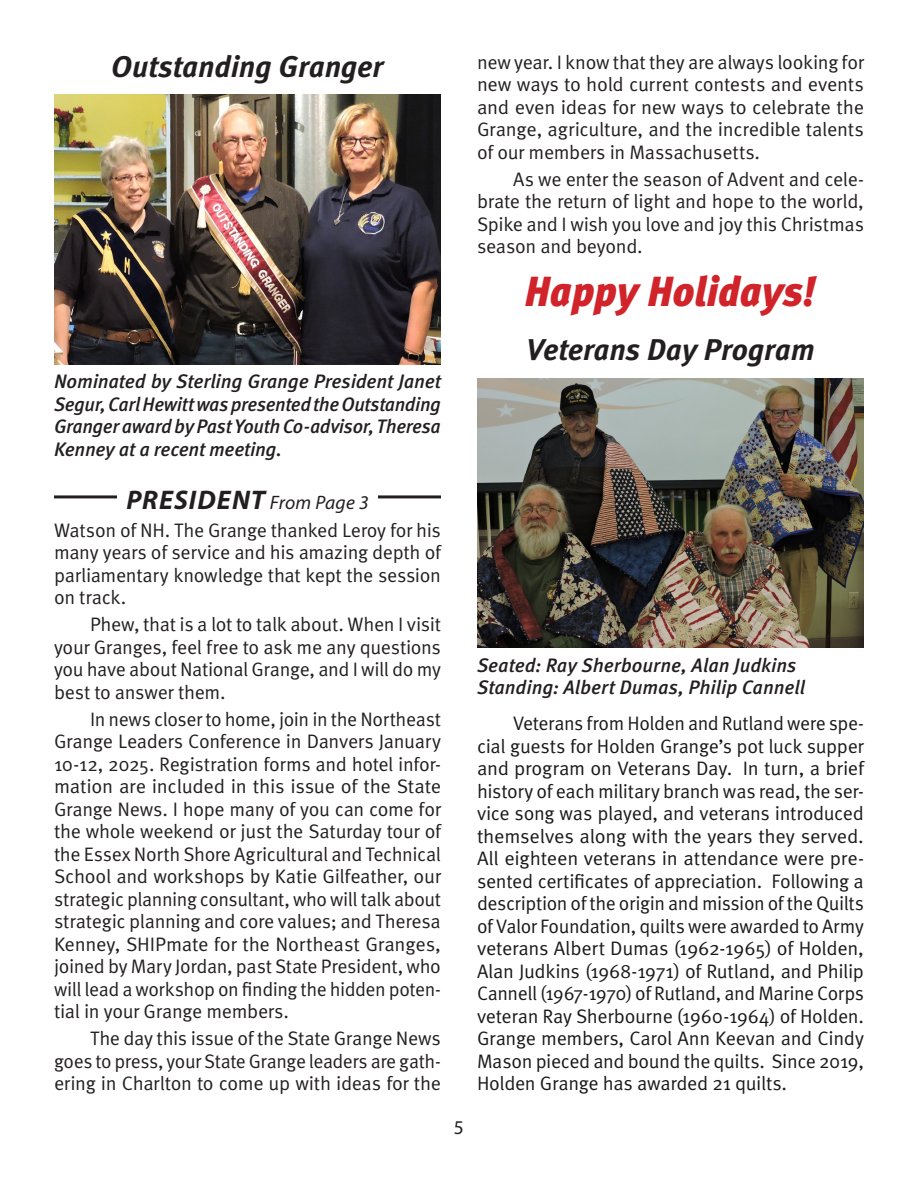
<style>
.page{position:relative;width:918px;height:1188px;background:#fff}
.page>*{position:absolute;margin:0;border:0;box-sizing:border-box;transform-origin:0 0}
.t1{font:italic 900 42px "Meta Pro";letter-spacing:-.01em;color:#d1232a;scale:.95 1}
.Headline{font:italic 700 30px "Meta Pro";letter-spacing:-.005em;color:#231f20}
.t2{font:italic 700 27px "Myriad Pro";letter-spacing:.04em;color:#231f20}
.Body_Copy_with_Inden{font:19.5px/22.5px "Meta Pro Norm";letter-spacing:-.02em;color:#231f20;text-align:justify}
.Body_Copy_with_Inden-2{font:19.5px/22.5px "Meta Pro Norm";letter-spacing:-.025em;color:#1a1a1a;text-align:justify}
.Cutline{font:italic 500 19.5px/22.5px "Meta Pro";letter-spacing:-.01em;color:#231f20;text-align:justify}
.t3{font:19.5px "Myriad Pro";color:#231f20}
.s1{font-weight:400;font-size:19.5px}
</style>
<div class="page">
<hr style="left:54px;top:495px;width:387px;height:3px;background:#231f20">
<div style="left:117px;top:486px;width:261px;height:25px;background:#fff"></div>
<img style="left:54px;top:94px;width:387px;height:270px">
<img style="left:477px;top:378px;width:387px;height:270px">
<p class="Headline" style="left:111px;top:43px;width:274px">Outstanding Granger</p>
<p class="Cutline" style="left:54px;top:369px;width:389px">Nominated by Sterling Grange President Janet Segur, Carl Hewitt was presented the Outstanding Granger award by Past Youth Co-advisor, Theresa Kenney at a recent meeting.</p>
<p class="t2" style="left:126px;top:483px;width:244px">PRESIDENT <span class="s1">From Page 3</span></p>
<p class="Body_Copy_with_Inden" style="left:54px;top:517px;width:389px">Watson of NH. The Grange thanked Leroy for his many years of service and his amazing depth of parliamentary knowledge that kept the session on track.</p>
<p class="Body_Copy_with_Inden" style="left:54px;top:612px;width:389px;text-indent:36px">Phew, that is a lot to talk about. When I visit your Granges, feel free to ask me any questions you have about National Grange, and I will do my best to answer them.</p>
<p class="Body_Copy_with_Inden" style="left:54px;top:706px;width:389px;text-indent:36px">In news closer to home, join in the Northeast Grange Leaders Conference in Danvers January 10-12, 2025. Registration forms and hotel infor&shy;mation are included in this issue of the State Grange News. I hope many of you can come for the whole weekend or just the Saturday tour of the Essex North Shore Agricultural and Technical School and workshops by Katie Gilfeather, our strategic planning consultant, who will talk about strategic planning and core values; and Theresa Kenney, SHIPmate for the Northeast Granges, joined by Mary Jordan, past State President, who will lead a workshop on finding the hidden poten&shy;tial in your Grange members.</p>
<p class="Body_Copy_with_Inden" style="left:54px;top:1026px;width:389px;text-indent:36px">The day this issue of the State Grange News goes to press, your State Grange leaders are gath&shy;ering in Charlton to come up with ideas for the</p>
<p class="t3" style="left:454px;top:1115px;width:12px">5</p>
<p class="Body_Copy_with_Inden" style="left:477px;top:49px;width:389px">new year. I know that they are always looking for new ways to hold current contests and events and even ideas for new ways to celebrate the Grange, agriculture, and the incredible talents of our members in Massachusetts.</p>
<p class="Body_Copy_with_Inden" style="left:477px;top:166px;width:389px;text-indent:36px">As we enter the season of Advent and cele&shy;brate the return of light and hope to the world, Spike and I wish you love and joy this Christmas season and beyond.</p>
<p class="t1" style="left:525px;top:259px;width:308px">Happy Holidays!</p>
<p class="Headline" style="left:526px;top:326px;width:290px">Veterans Day Program</p>
<p class="Cutline" style="left:477px;top:652px;width:321px">Seated: Ray Sherbourne, Alan Judkins</p>
<p class="Cutline" style="left:477px;top:675px;width:330px">Standing: Albert Dumas, Philip Cannell</p>
<p class="Body_Copy_with_Inden-2" style="left:477px;top:711px;width:389px;text-indent:36px">Veterans from Holden and Rutland were spe&shy;cial guests for Holden Grange’s pot luck supper and program on Veterans Day. In turn, a brief history of each military branch was read, the ser&shy;vice song was played, and veterans introduced themselves along with the years they served.<br>All eighteen veterans in attendance were pre&shy;sented certificates of appreciation. Following a description of the origin and mission of the Quilts of Valor Foundation, quilts were awarded to Army veterans Albert Dumas (1962-1965) of Holden, Alan Judkins (1968-1971) of Rutland, and Philip Cannell (1967-1970) of Rutland, and Marine Corps veteran Ray Sherbourne (1960-1964) of Holden.<br>Grange members, Carol Ann Keevan and Cindy Mason pieced and bound the quilts. Since 2019, Holden Grange has awarded 21 quilts.</p>
</div>
